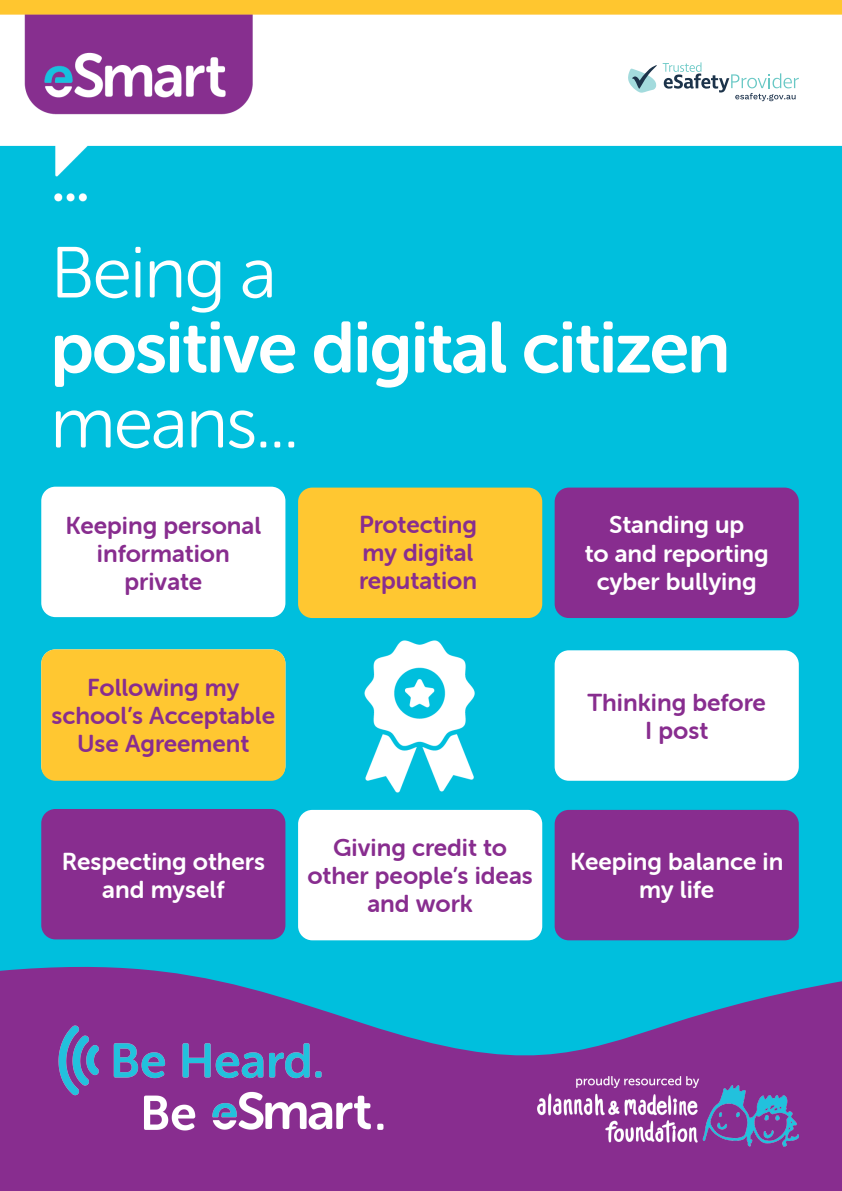
<style>
.page{position:relative;width:842px;height:1191px;background:#00bfdd}
.page>*{position:absolute;margin:0;border:0;box-sizing:border-box;transform-origin:0 0}
.eSmart_A4_tip_sheet_headings{font:72px/75px "Museo Sans Rounded 700";letter-spacing:-.025em;color:#fff}
.eSmart_A4_tip_sheet_bullets{font:24.5px/28.2px "Museo Sans Rounded 700";color:#882d8f;text-align:center}
.eSmart_A4_tip_sheet_bullets-2{font:24.5px/28.2px "Museo Sans Rounded 700";color:#fff;text-align:center}
.s1{font-family:"Museo Sans Rounded 300"}
</style>
<div class="page">
<svg style="left:0;top:966px;width:842px;height:225px;fill:#882d8f"></svg>
<img style="left:54px;top:1018px;width:334px;height:118px">
<img style="left:1px;top:0;width:841px;height:202px">
<img style="left:537px;top:1077px;width:262px;height:70px">
<div style="left:41px;top:486px;width:244px;height:131px;background:#fff;border-radius:14px"></div>
<div style="left:298px;top:487px;width:244px;height:131px;background:#ffc731;border-radius:14px"></div>
<div style="left:555px;top:487px;width:244px;height:131px;background:#882d8f;border-radius:14px"></div>
<div style="left:555px;top:650px;width:244px;height:130px;background:#fff;border-radius:14px"></div>
<div style="left:41px;top:809px;width:244px;height:130px;background:#882d8f;border-radius:14px"></div>
<div style="left:298px;top:810px;width:244px;height:130px;background:#fff;border-radius:14px"></div>
<div style="left:555px;top:810px;width:244px;height:130px;background:#882d8f;border-radius:14px"></div>
<div style="left:41px;top:649px;width:244px;height:131px;background:#ffc731;border-radius:14px"></div>
<svg style="left:628px;top:65px;width:29px;height:28px"></svg>
<svg style="left:663px;top:62px;width:136px;height:39px;background:#dee6e8"></svg>
<img style="left:364px;top:640px;width:111px;height:153px">
<p class="eSmart_A4_tip_sheet_headings" style="left:50px;top:235px;width:681px"><span class="s1">Being a<br></span>positive digital citizen <span class="s1">means...</span></p>
<p class="eSmart_A4_tip_sheet_bullets" style="left:65px;top:511px;width:197px">Keeping personal information private</p>
<p class="eSmart_A4_tip_sheet_bullets" style="left:359px;top:510px;width:120px;text-align:left">Protecting my digital reputation</p>
<p class="eSmart_A4_tip_sheet_bullets-2" style="left:585px;top:511px;width:186px">Standing up<br>to and reporting cyber bullying</p>
<p class="eSmart_A4_tip_sheet_bullets" style="left:51px;top:673px;width:225px">Following my school’s Acceptable<br>Use Agreement</p>
<p class="eSmart_A4_tip_sheet_bullets-2" style="left:62px;top:847px;width:205px">Respecting others and myself</p>
<p class="eSmart_A4_tip_sheet_bullets" style="left:307px;top:833px;width:227px">Giving credit to other people’s ideas and work</p>
<p class="eSmart_A4_tip_sheet_bullets" style="left:588px;top:689px;width:180px">Thinking before<br>I post</p>
<p class="eSmart_A4_tip_sheet_bullets-2" style="left:570px;top:847px;width:215px">Keeping balance in my life</p>
</div>
